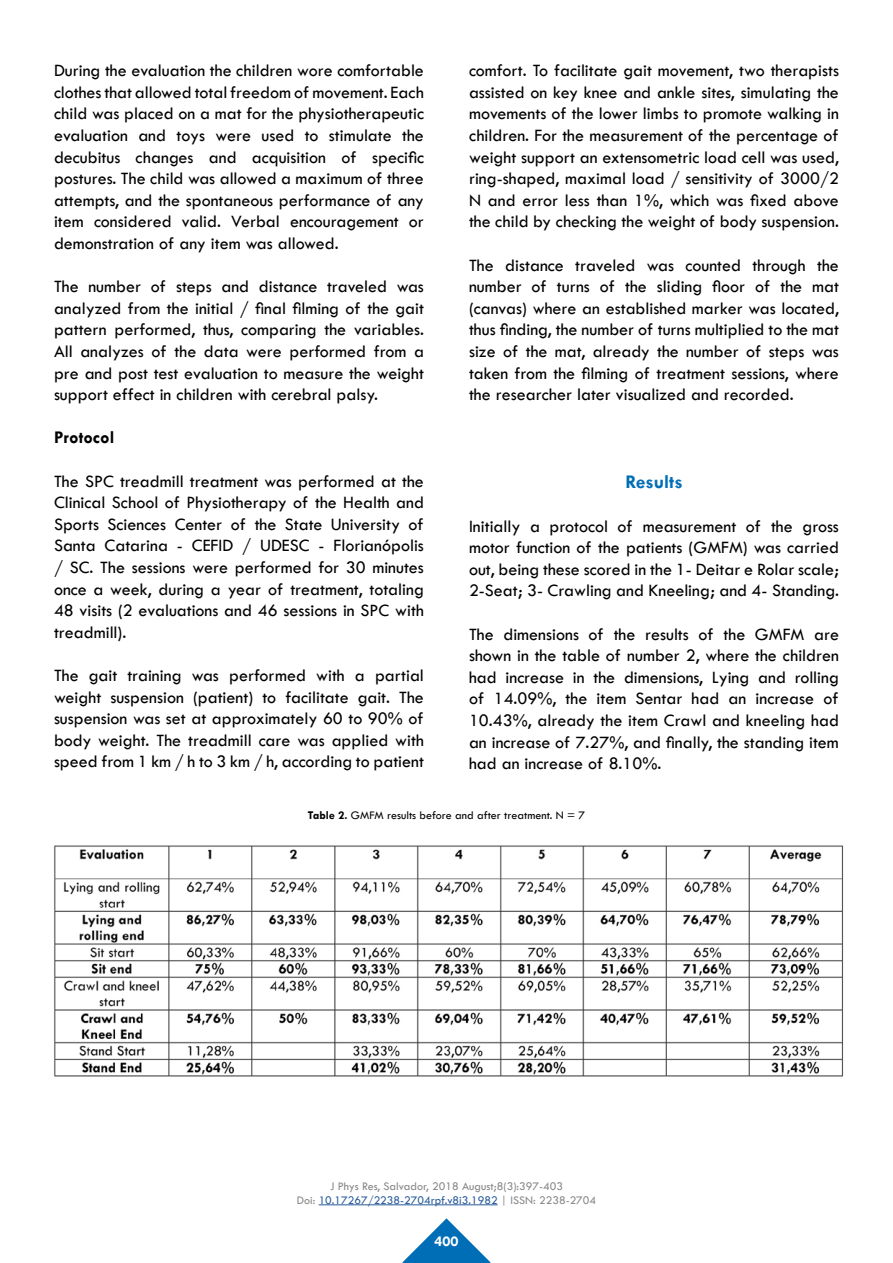
<style>
.page{position:relative;width:893px;height:1263px;background:#fff}
.page>*{position:absolute;margin:0;border:0;box-sizing:border-box;transform-origin:0 0}
.t1{font:700 19.5px "Tw Cen";color:#006eb7}
.t2{font:18px/21.6px "Tw Cen";color:#000;text-align:justify}
.t3{font:700 18px "Tw Cen";color:#000}
.t4{font:700 15px "Tw Cen";color:#fff}
.t5{font:12px/14.4px "Tw Cen";color:#878787;text-align:center}
.t6{font:12px "Tw Cen";color:#000}
.s1{font-weight:700}
.s2{color:#275b9b}
</style>
<div class="page">
<svg style="left:402px;top:1218px;width:89px;height:45px"></svg>
<hr style="left:319px;top:1204px;width:179px;height:1px;background:#275b9b">
<img style="left:54px;top:845px;width:790px;height:232px">
<p class="t2" style="left:54px;top:60px;width:371px">During the evaluation the children wore comfortable clothes that allowed total freedom of movement. Each child was placed on a mat for the physiotherapeutic evaluation and toys were used to stimulate the decubitus changes and acquisition of specific postures. The child was allowed a maximum of three attempts, and the spontaneous performance of any item considered valid. Verbal encouragement or demonstration of any item was allowed.</p>
<p class="t2" style="left:54px;top:276px;width:371px">The number of steps and distance traveled was analyzed from the initial / final filming of the gait pattern performed, thus, comparing the variables.<br>All analyzes of the data were performed from a pre and post test evaluation to measure the weight support effect in children with cerebral palsy.</p>
<p class="t3" style="left:54px;top:427px;width:62px">Protocol</p>
<p class="t2" style="left:54px;top:470px;width:371px">The SPC treadmill treatment was performed at the Clinical School of Physiotherapy of the Health and Sports Sciences Center of the State University of Santa Catarina - CEFID / UDESC - Florianópolis / SC. The sessions were performed for 30 minutes once a week, during a year of treatment, totaling 48 visits (2 evaluations and 46 sessions in SPC with treadmill).</p>
<p class="t2" style="left:54px;top:664px;width:371px">The gait training was performed with a partial weight suspension (patient) to facilitate gait. The suspension was set at approximately 60 to 90% of body weight. The treadmill care was applied with speed from 1 km / h to 3 km / h, according to patient</p>
<p class="t2" style="left:469px;top:60px;width:371px">comfort. To facilitate gait movement, two therapists assisted on key knee and ankle sites, simulating the movements of the lower limbs to promote walking in children. For the measurement of the percentage of weight support an extensometric load cell was used, ring-shaped, maximal load / sensitivity of 3000/2<br>N and error less than 1%, which was fixed above the child by checking the weight of body suspension.</p>
<p class="t2" style="left:469px;top:254px;width:371px">The distance traveled was counted through the number of turns of the sliding floor of the mat (canvas) where an established marker was located, thus finding, the number of turns multiplied to the mat size of the mat, already the number of steps was taken from the filming of treatment sessions, where the researcher later visualized and recorded.</p>
<p class="t1" style="left:625px;top:471px;width:59px">Results</p>
<p class="t2" style="left:469px;top:515px;width:371px">Initially a protocol of measurement of the gross motor function of the patients (GMFM) was carried out, being these scored in the 1- Deitar e Rolar scale; 2-Seat; 3- Crawling and Kneeling; and 4- Standing.</p>
<p class="t2" style="left:469px;top:623px;width:371px">The dimensions of the results of the GMFM are shown in the table of number 2, where the children had increase in the dimensions, Lying and rolling of 14.09%, the item Sentar had an increase of 10.43%, already the item Crawl and kneeling had an increase of 7.27%, and finally, the standing item had an increase of 8.10%.</p>
<p class="t6" style="left:308px;top:808px;width:279px"><span class="s1">Table 2.</span> GMFM results before and after treatment. N = 7</p>
<p class="t5" style="left:297px;top:1178px;width:301px">J Phys Res, Salvador, 2018 August;8(3):397-403<br>Doi: <span class="s2">10.17267/2238-2704rpf.v8i3.1982</span> | ISSN: 2238-2704</p>
<p class="t4" style="left:435px;top:1232px;width:25px">400</p>
</div>
